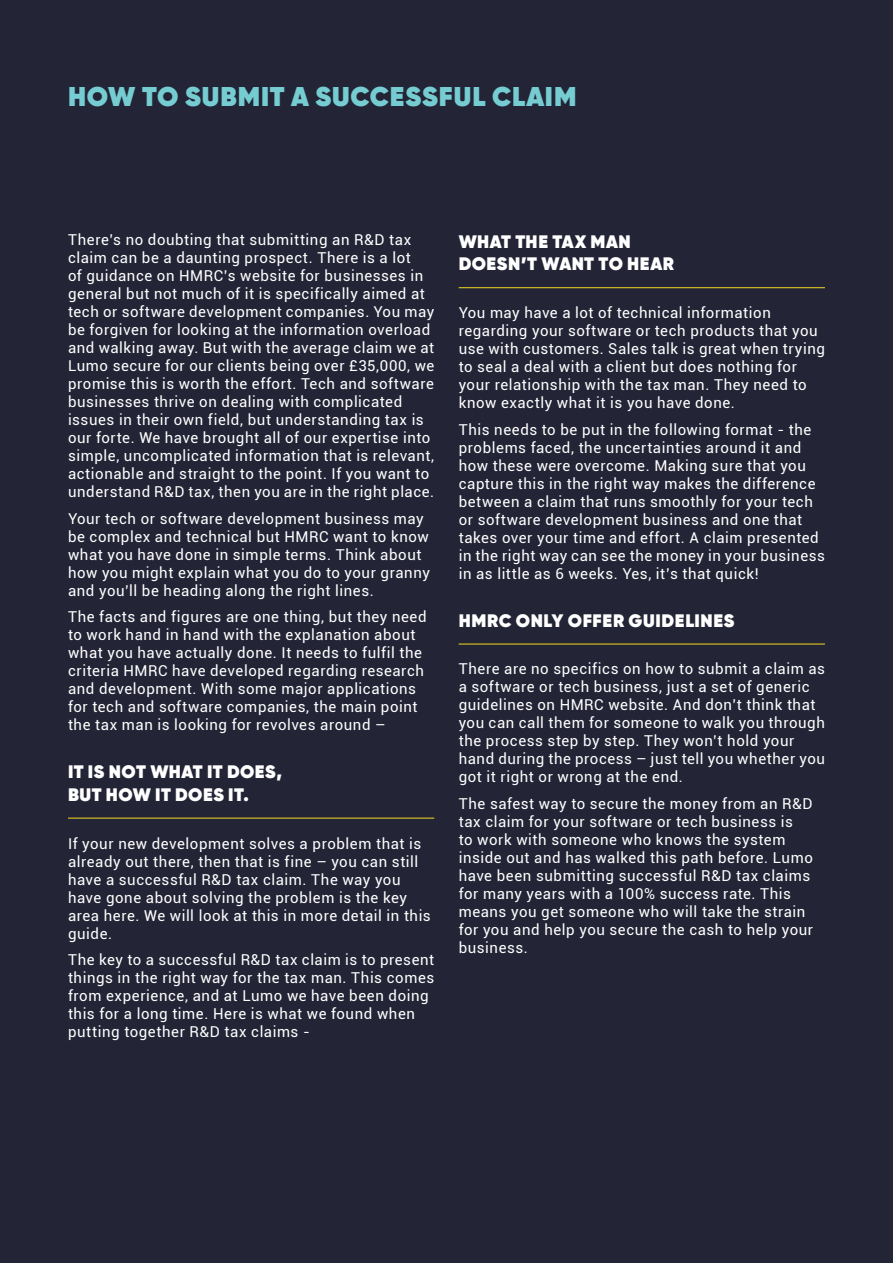
<style>
.page{position:relative;width:893px;height:1263px;background:#232436}
.page>*{position:absolute;margin:0;border:0;box-sizing:border-box;transform-origin:0 0}
.t1{font:800 27px "Gilroy";letter-spacing:.035em;color:#75ccd1}
.t2{font:800 18px/22.5px "Gilroy";letter-spacing:.03em;color:#fff}
.t3{font:15px/18px "Roboto";letter-spacing:.04em;color:#fff}
</style>
<div class="page">
<hr style="left:68px;top:818px;width:366px;height:1px;background:#f6da23">
<hr style="left:459px;top:287px;width:366px;height:1px;background:#f6da23">
<hr style="left:459px;top:644px;width:366px;height:1px;background:#f6da23">
<h1 class="t1" style="left:68px;top:80px;width:510px">HOW TO SUBMIT A SUCCESSFUL CLAIM</h1>
<p class="t3" style="left:68px;top:230px;width:368px">There’s no doubting that submitting an R&amp;D tax claim can be a daunting prospect. There is a lot<br>of guidance on HMRC’s website for businesses in general but not much of it is specifically aimed at tech or software development companies. You may be forgiven for looking at the information overload and walking away. But with the average claim we at Lumo secure for our clients being over £35,000, we promise this is worth the effort. Tech and software businesses thrive on dealing with complicated issues in their own field, but understanding tax is our forte. We have brought all of our expertise into simple, uncomplicated information that is relevant, actionable and straight to the point. If you want to understand R&amp;D tax, then you are in the right place.</p>
<p class="t3" style="left:68px;top:509px;width:363px">Your tech or software development business may be complex and technical but HMRC want to know what you have done in simple terms. Think about how you might explain what you do to your granny and you’ll be heading along the right lines.</p>
<p class="t3" style="left:68px;top:607px;width:360px">The facts and figures are one thing, but they need to work hand in hand with the explanation about what you have actually done. It needs to fulfil the criteria HMRC have developed regarding research and development. With some major applications for tech and software companies, the main point the tax man is looking for revolves around –</p>
<p class="t2" style="left:68px;top:761px;width:216px">IT IS NOT WHAT IT DOES,<br>BUT HOW IT DOES IT.</p>
<p class="t3" style="left:68px;top:834px;width:364px">If your new development solves a problem that is already out there, then that is fine – you can still have a successful R&amp;D tax claim. The way you have gone about solving the problem is the key area here. We will look at this in more detail in this guide.</p>
<p class="t3" style="left:68px;top:950px;width:368px">The key to a successful R&amp;D tax claim is to present things in the right way for the tax man. This comes from experience, and at Lumo we have been doing this for a long time. Here is what we found when putting together R&amp;D tax claims -</p>
<p class="t2" style="left:459px;top:230px;width:217px">WHAT THE TAX MAN<br>DOESN’T WANT TO HEAR</p>
<p class="t3" style="left:459px;top:303px;width:368px">You may have a lot of technical information regarding your software or tech products that you use with customers. Sales talk is great when trying to seal a deal with a client but does nothing for your relationship with the tax man. They need to know exactly what it is you have done.</p>
<p class="t3" style="left:459px;top:420px;width:368px">This needs to be put in the following format - the problems faced, the uncertainties around it and how these were overcome. Making sure that you capture this in the right way makes the difference between a claim that runs smoothly for your tech or software development business and one that takes over your time and effort. A claim presented in the right way can see the money in your business in as little as 6 weeks. Yes, it’s that quick!</p>
<p class="t2" style="left:459px;top:609px;width:277px">HMRC ONLY OFFER GUIDELINES</p>
<p class="t3" style="left:459px;top:659px;width:368px">There are no specifics on how to submit a claim as a software or tech business, just a set of generic guidelines on HMRC website. And don’t think that you can call them for someone to walk you through the process step by step. They won’t hold your hand during the process – just tell you whether you got it right or wrong at the end.</p>
<p class="t3" style="left:459px;top:794px;width:356px">The safest way to secure the money from an R&amp;D tax claim for your software or tech business is<br>to work with someone who knows the system inside out and has walked this path before. Lumo have been submitting successful R&amp;D tax claims for many years with a 100% success rate. This means you get someone who will take the strain for you and help you secure the cash to help your business.</p>
</div>
